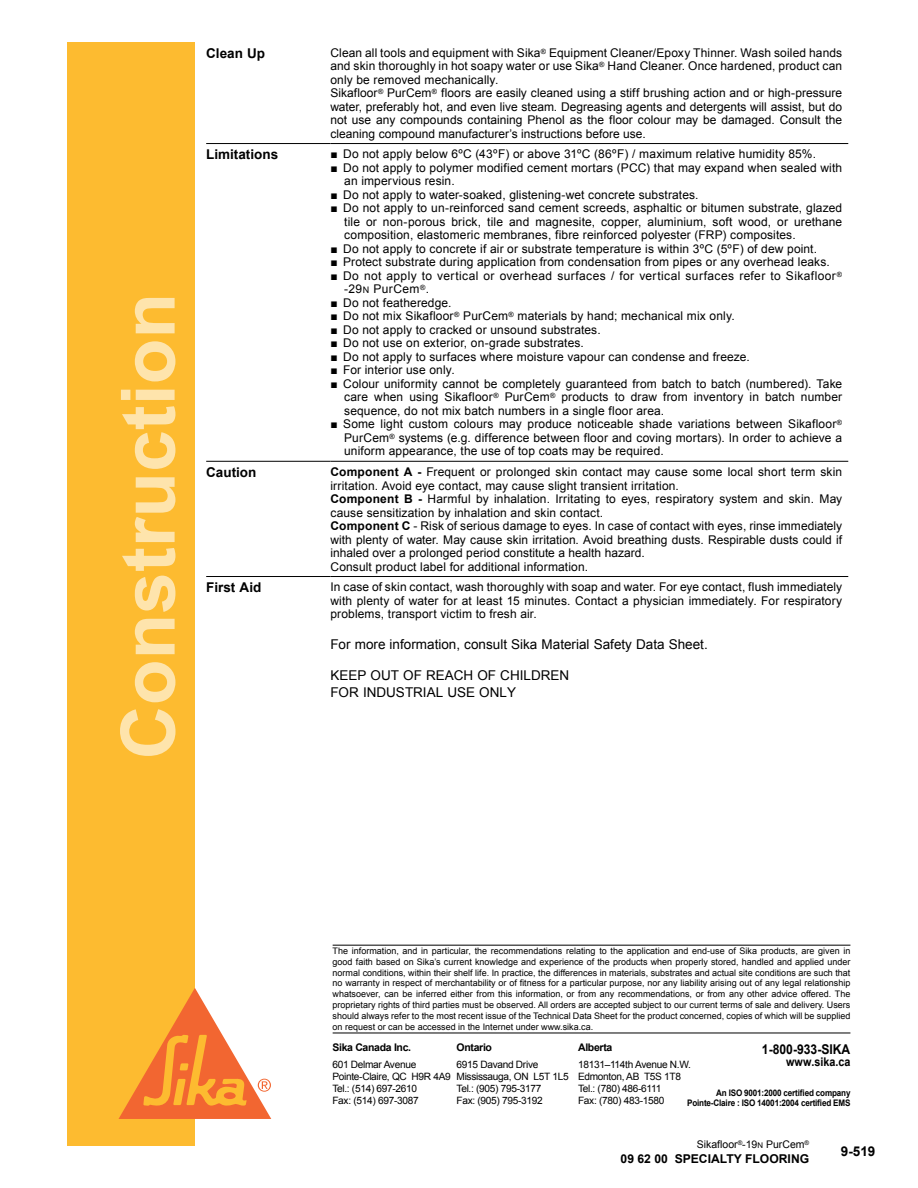
<style>
.page{position:relative;width:918px;height:1188px;background:#fff}
.page>*{position:absolute;margin:0;border:0;box-sizing:border-box;transform-origin:0 0}
.t1{font:700 75px "Arial";color:#fee4ac}
.t2{font:13.5px/16.2px "Arial";color:#000}
.t3{font:700 13.5px "Arial";color:#000}
.t4{font:700 13.5px "Arial";color:#000;scale:.9 1}
.t5{font:700 12.15px "Arial";color:#000}
.t6{font:12px/13.5px "Arial";letter-spacing:.01em;color:#000;text-align:justify}
.t7{font:12px/13.5px "Arial";letter-spacing:.03em;color:#000}
.t8{font:700 12px "Arial";color:#000;scale:.9 1}
.t9{font:700 10.5px "Arial";letter-spacing:-.03em;color:#000}
.t10{font:10.5px "Arial";color:#000}
.t11{font:10.2px/12px "Arial";letter-spacing:-.03em;color:#000}
.t12{font:9px/10.8px "Arial";color:#000;text-align:justify}
.t13{font:700 9px/10.5px "Arial";letter-spacing:-.02em;color:#000;text-align:right;scale:.9 1}
.s1{font-size:9px}
.s2{font-weight:700}
.s3{font-size:7.8px}
</style>
<div class="page">
<div style="left:68px;top:43px;width:127px;height:1103px;background:#fdbb30"></div>
<svg style="left:119px;top:988px;width:152px;height:131px"></svg>
<hr style="left:206px;top:143px;width:124px;height:1px;background:#000">
<hr style="left:330px;top:143px;width:518px;height:1px;background:#000">
<hr style="left:206px;top:576px;width:124px;height:1px;background:#000">
<hr style="left:330px;top:576px;width:518px;height:1px;background:#000">
<hr style="left:206px;top:461px;width:124px;height:1px;background:#000">
<hr style="left:330px;top:461px;width:518px;height:1px;background:#000">
<hr style="left:333px;top:945px;width:517px;height:1px;background:#000">
<hr style="left:333px;top:1033px;width:517px;height:1px;background:#000">
<h1 class="t1" style="left:99px;top:759px;width:468px;rotate:-90deg">Construction</h1>
<p class="t3" style="left:206px;top:44px;width:60px">Clean Up</p>
<p class="t6" style="left:330px;top:46px;width:513px;text-align:left">Clean all tools and equipment with Sika<sup>®</sup> Equipment Cleaner/Epoxy Thinner. Wash soiled hands and skin thoroughly in hot soapy water or use Sika<sup>®</sup> Hand Cleaner. Once hardened, product can only be removed mechanically.<br>Sikafloor<sup>®</sup> PurCem<sup>®</sup> floors are easily cleaned using a stiff brushing action and or high-pressure water, preferably hot, and even live steam. Degreasing agents and detergents will assist, but do not use any compounds containing Phenol as the floor colour may be damaged. Consult the cleaning compound manufacturer’s instructions before use.</p>
<p class="t3" style="left:206px;top:146px;width:74px">Limitations</p>
<p class="t6" style="left:330px;top:147px;width:487px">■ Do not apply below 6ºC (43ºF) or above 31ºC (86ºF) / maximum relative humidity 85%.</p>
<p class="t6" style="left:344px;top:161px;width:500px;text-indent:-14px">■ Do not apply to polymer modified cement mortars (PCC) that may expand when sealed with an impervious resin.</p>
<p class="t6" style="left:330px;top:188px;width:370px">■ Do not apply to water-soaked, glistening-wet concrete substrates.</p>
<p class="t6" style="left:344px;top:201px;width:500px;text-indent:-14px">■ Do not apply to un-reinforced sand cement screeds, asphaltic or bitumen substrate, glazed tile or non-porous brick, tile and magnesite, copper, aluminium, soft wood, or urethane composition, elastomeric membranes, fibre reinforced polyester (FRP) composites.</p>
<p class="t6" style="left:330px;top:242px;width:488px">■ Do not apply to concrete if air or substrate temperature is within 3ºC (5ºF) of dew point.</p>
<p class="t6" style="left:330px;top:255px;width:501px">■ Protect substrate during application from condensation from pipes or any overhead leaks.</p>
<p class="t7" style="left:344px;top:269px;width:500px;text-indent:-14px">■ Do not apply to vertical or overhead surfaces / for vertical surfaces refer to Sikafloor<sup>® </sup>-29<span class="s1">n</span> PurCem<sup>®</sup>.</p>
<p class="t6" style="left:330px;top:296px;width:123px">■ Do not featheredge.</p>
<p class="t6" style="left:330px;top:309px;width:406px">■ Do not mix Sikafloor<sup>®</sup> PurCem<sup>®</sup> materials by hand; mechanical mix only.</p>
<p class="t6" style="left:330px;top:323px;width:272px">■ Do not apply to cracked or unsound substrates.</p>
<p class="t6" style="left:330px;top:336px;width:255px">■ Do not use on exterior, on-grade substrates.</p>
<p class="t6" style="left:330px;top:350px;width:421px">■ Do not apply to surfaces where moisture vapour can condense and freeze.</p>
<p class="t6" style="left:330px;top:363px;width:126px">■ For interior use only.</p>
<p class="t6" style="left:344px;top:377px;width:500px;text-indent:-14px">■ Colour uniformity cannot be completely guaranteed from batch to batch (numbered). Take care when using Sikafloor<sup>®</sup> PurCem<sup>®</sup> products to draw from inventory in batch number sequence, do not mix batch numbers in a single floor area.</p>
<p class="t6" style="left:344px;top:417px;width:500px;text-indent:-14px">■ Some light custom colours may produce noticeable shade variations between Sikafloor<sup>® </sup>PurCem<sup>®</sup> systems (e.g. difference between floor and coving mortars). In order to achieve a uniform appearance, the use of top coats may be required.</p>
<p class="t3" style="left:206px;top:463px;width:52px">Caution</p>
<p class="t6" style="left:330px;top:465px;width:513px;text-align:left"><span class="s2">Component A -</span> Frequent or prolonged skin contact may cause some local short term skin irritation. Avoid eye contact, may cause slight transient irritation.<br><span class="s2">Component B -</span> Harmful by inhalation. Irritating to eyes, respiratory system and skin. May cause sensitization by inhalation and skin contact.<br><span class="s2">Component C</span> - Risk of serious damage to eyes. In case of contact with eyes, rinse immediately with plenty of water. May cause skin irritation. Avoid breathing dusts. Respirable dusts could if inhaled over a prolonged period constitute a health hazard.<br>Consult product label for additional information.</p>
<p class="t3" style="left:206px;top:579px;width:57px">First Aid</p>
<p class="t6" style="left:330px;top:580px;width:513px">In case of skin contact, wash thoroughly with soap and water. For eye contact, flush immediately with plenty of water for at least 15 minutes. Contact a physician immediately. For respiratory problems, transport victim to fresh air.</p>
<p class="t2" style="left:330px;top:636px;width:379px">For more information, consult Sika Material Safety Data Sheet.</p>
<p class="t2" style="left:330px;top:668px;width:240px">KEEP OUT OF REACH OF CHILDREN<br>FOR INDUSTRIAL USE ONLY</p>
<p class="t12" style="left:333px;top:945px;width:519px">The information, and in particular, the recommendations relating to the application and end-use of Sika products, are given in good faith based on Sika’s current knowledge and experience of the products when properly stored, handled and applied under normal conditions, within their shelf life. In practice, the differences in materials, substrates and actual site conditions are such that no warranty in respect of merchantability or of fitness for a particular purpose, nor any liability arising out of any legal relationship whatsoever, can be inferred either from this information, or from any recommendations, or from any other advice offered. The proprietary rights of third parties must be observed. All orders are accepted subject to our current terms of sale and delivery. Users should always refer to the most recent issue of the Technical Data Sheet for the product concerned, copies of which will be supplied on request or can be accessed in the Internet under www.sika.ca.</p>
<p class="t4" style="left:762px;top:1040px;width:100px">1-800-933-SI KA</p>
<p class="t8" style="left:786px;top:1053px;width:73px">www.sika.ca</p>
<p class="t13" style="left:687px;top:1088px;width:183px">An ISO 9001:2000 certified company<br>Pointe-Claire : ISO 14001:2004 certified EMS</p>
<p class="t9" style="left:332px;top:1041px;width:80px">Sika Canada Inc.</p>
<p class="t11" style="left:332px;top:1058px;width:120px">601 Delmar Avenue<br>Pointe-Claire, QC H9R 4A9<br>Tel.: (514) 697-2610<br>Fax: (514) 697-3087</p>
<p class="t9" style="left:457px;top:1041px;width:37px">Ontario</p>
<p class="t11" style="left:457px;top:1058px;width:114px">6915 Davand Drive<br>Mississauga, ON L5T 1L5<br>Tel.: (905) 795-3177<br>Fax: (905) 795-3192</p>
<p class="t9" style="left:578px;top:1041px;width:36px">Alberta</p>
<p class="t11" style="left:578px;top:1058px;width:114px">18131–114th Avenue N.W.<br>Edmonton, AB T5S 1T8<br>Tel.: (780) 486-6111<br>Fax: (780) 483-1580</p>
<p class="t10" style="left:697px;top:1137px;width:114px">Sikafloor<sup>®</sup>-19<span class="s3">n</span> PurCem<sup>®</sup></p>
<p class="t5" style="left:621px;top:1150px;width:190px">09 62 00 specialty flooring</p>
<p class="t3" style="left:841px;top:1142px;width:36px">9-519</p>
</div>
